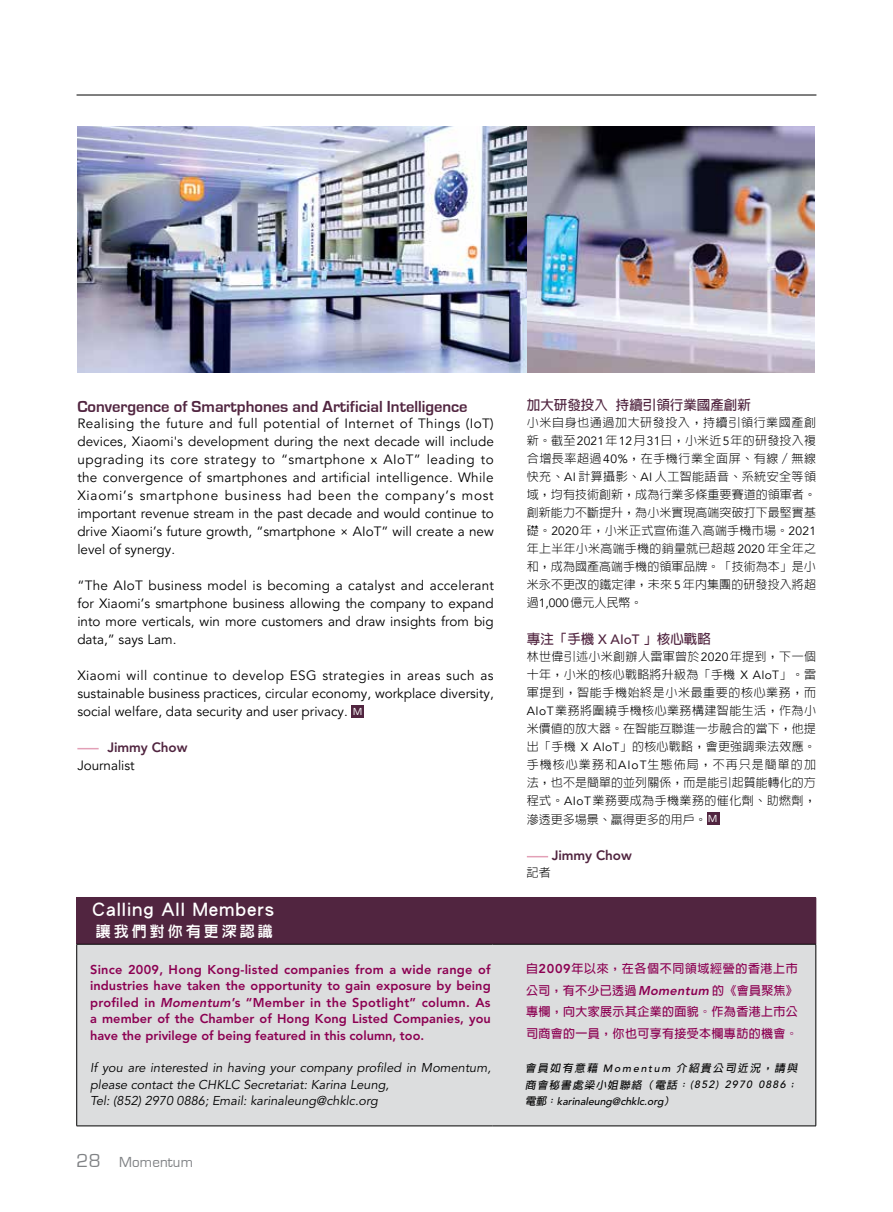
<style>
.page{position:relative;width:893px;height:1212px;background:#fff}
.page>*{position:absolute;margin:0;border:0;box-sizing:border-box;transform-origin:0 0}
.t1{font:18px "Li Hei Pro";letter-spacing:.05em;color:#fff}
.t2{font:700 16.5px "Eurostile";color:#512540}
.t3{font:15px "Eurostile";letter-spacing:.01em;color:#808285}
.t4{font:800 15px "AR Hei B5";letter-spacing:.2em;color:#fff}
.t5{font:13.5px/18px "Avenir";color:#000;text-align:justify}
.t6{font:700 13.5px "AR Hei B5";color:#512540}
.t7{font:800 13.5px "Avenir";letter-spacing:-.005em;color:#512540}
.t8{font:800 12.75px/16.5px "Avenir";color:#8c0052;text-align:justify}
.t9{font:italic 12.75px/16.5px "Avenir LT Std";color:#000}
.t10{font:300 12px/18px "AR Hei B5";letter-spacing:.005em;color:#000;text-align:justify}
.t11{font:700 12px/21.6px "AR Hei B5";letter-spacing:.03em;color:#8c0052;text-align:justify}
.t12{font:italic 700 10.5px/16.5px "AR Hei B5";color:#000}
.t13{font:italic 500 10.5px "Avenir LT Std";color:#000}
.s1{font-family:"Eurostile";font-size:10.5px;color:#fff}
.s2{font-style:italic}
.s3{font-size:19.5px}
.s4{font-family:"Avenir";font-weight:400}
.s5{font-family:"Avenir";font-weight:500}
.s6{font-family:"Eurostile";font-weight:400;font-size:10.5px;color:#fff}
.s7{font-family:"Avenir";font-weight:800;font-size:12.75px}
.s8{font-family:"Avenir";font-weight:800;font-style:italic;font-size:12.75px}
.s9{font-family:"Avenir LT Std";font-weight:500}
.s10{font-family:"AR Hei B5";font-weight:700}
</style>
<div class="page">
<hr style="left:77px;top:95px;width:739px;height:1px;background:#000">
<div style="left:707px;top:813px;width:12px;height:12px;background:#512540"></div>
<svg style="left:527px;top:856px;width:21px;height:1px"></svg>
<div style="left:352px;top:706px;width:12px;height:12px;background:#512540"></div>
<svg style="left:77px;top:748px;width:22px;height:1px"></svg>
<div style="left:77px;top:897px;width:739px;height:47px;background:#512540"></div>
<div style="left:77px;top:945px;width:739px;height:180px;background:#dcddde"></div>
<hr style="left:816px;top:898px;width:1px;height:46px;background:#512540">
<hr style="left:76px;top:898px;width:1px;height:46px;background:#512540">
<hr style="left:77px;top:944px;width:415px;height:1px;background:#000">
<hr style="left:492px;top:944px;width:324px;height:1px;background:#000">
<hr style="left:76px;top:944px;width:1px;height:182px;background:#000">
<hr style="left:816px;top:944px;width:1px;height:182px;background:#000">
<hr style="left:77px;top:1125px;width:415px;height:1px;background:#000">
<hr style="left:492px;top:1125px;width:324px;height:1px;background:#000">
<img style="left:78px;top:127px;width:449px;height:246px">
<img style="left:527px;top:127px;width:288px;height:246px">
<p class="t2" style="left:77px;top:398px;width:392px">Convergence of Smartphones and Artificial Intelligence</p>
<p class="t5" style="left:77px;top:415px;width:418px">Realising the future and full potential of Internet of Things (IoT) devices, Xiaomi's development during the next decade will include upgrading its core strategy to “smartphone x AIoT” leading to the convergence of smartphones and artificial intelligence. While Xiaomi’s smartphone business had been the company’s most important revenue stream in the past decade and would continue to drive Xiaomi’s future growth, “smartphone × AIoT” will create a new level of synergy.</p>
<p class="t5" style="left:77px;top:577px;width:418px">“The AIoT business model is becoming a catalyst and accelerant for Xiaomi’s smartphone business allowing the company to expand into more verticals, win more customers and draw insights from big data,” says Lam.</p>
<p class="t5" style="left:77px;top:667px;width:418px">Xiaomi will continue to develop ESG strategies in areas such as sustainable business practices, circular economy, workplace diversity, social welfare, data security and user privacy. <span class="s1">M</span></p>
<p class="t7" style="left:107px;top:739px;width:82px">Jimmy Chow</p>
<p class="t5" style="left:77px;top:757px;width:59px">Journalist</p>
<h1 class="t1" style="left:92px;top:900px;width:183px">Calling All Members</h1>
<p class="t4" style="left:96px;top:924px;width:178px">讓我們對你有更深認識</p>
<p class="t8" style="left:90px;top:961px;width:402px">Since 2009, Hong Kong-listed companies from a wide range of industries have taken the opportunity to gain exposure by being profiled in <span class="s2">Momentum</span>’s “Member in the Spotlight” column. As a member of the Chamber of Hong Kong Listed Companies, you have the privilege of being featured in this column, too.</p>
<p class="t9" style="left:90px;top:1060px;width:402px">If you are interested in having your company profiled in Momentum, please contact the CHKLC Secretariat: Karina Leung,<br>Tel: (852) 2970 0886; Email: karinaleung@chklc.org</p>
<p class="t3" style="left:77px;top:1154px;width:118px"><span class="s3">28</span> Momentum</p>
<p class="t6" style="left:527px;top:398px;width:226px">加大研發投入 持續引領行業國產創新</p>
<p class="t10" style="left:527px;top:413px;width:291px">小米自身也通過加大研發投入，持續引領行業國產創新。截至<span class="s4">2021</span>年<span class="s4">12</span>月<span class="s4">31</span>日，小米近<span class="s4">5</span>年的研發投入複合增長率超過<span class="s4">40%</span>，在手機行業全面屏、有線／無線快充、<span class="s4">AI</span> 計算攝影、<span class="s4">AI</span> 人工智能語音、系統安全等領域，均有技術創新，成為行業多條重要賽道的領軍者。創新能力不斷提升，為小米實現高端突破打下最堅實基礎。<span class="s4">2020</span>年，小米正式宣佈進入高端手機市場。<span class="s4">2021</span>年上半年小米高端手機的銷量就已超越 <span class="s4">2020</span> 年全年之和，成為國產高端手機的領軍品牌。「技術為本」是小米永不更改的鐵定律，未來 <span class="s4">5</span> 年內集團的研發投入將超過<span class="s4">1,000</span>億元人民幣。</p>
<p class="t6" style="left:527px;top:632px;width:186px">專注「手機 <span class="s5">X AIoT</span> 」核心戰略</p>
<p class="t10" style="left:527px;top:647px;width:291px">林世偉引述小米創辦人雷軍曾於<span class="s4">2020</span>年提到，下一個十年，小米的核心戰略將升級為「手機 <span class="s4">X AIoT</span>」。雷軍提到，智能手機始終是小米最重要的核心業務，而<span class="s4">AIoT</span>業務將圍繞手機核心業務構建智能生活，作為小米價值的放大器。在智能互聯進一步融合的當下，他提出「手機 <span class="s4">X AIoT</span>」的核心戰略，會更強調乘法效應。手機核心業務和<span class="s4">AIoT</span>生態佈局，不再只是簡單的加法，也不是簡單的並列關係，而是能引起質能轉化的方程式。<span class="s4">AIoT</span>業務要成為手機業務的催化劑、助燃劑，滲透更多場景、贏得更多的用戶。<span class="s6">M</span></p>
<p class="t7" style="left:552px;top:847px;width:82px">Jimmy Chow</p>
<p class="t10" style="left:527px;top:863px;width:25px">記者</p>
<p class="t11" style="left:526px;top:958px;width:273px">自<span class="s7">2009</span>年以來，在各個不同領域經營的香港上市公司，有不少已透過<span class="s8">Momentum</span>的《會員聚焦》專欄，向大家展示其企業的面貌。作為香港上市公司商會的一員，你也可享有接受本欄專訪的機會。</p>
<p class="t12" style="left:525px;top:1060px;width:275px">會員如有意藉 <span class="s9">Momentum</span> 介紹貴公司近況，請與商會秘書處梁小姐聯絡（電話﹕<span class="s9">(852) 2970 0886</span>﹔</p>
<p class="t13" style="left:525px;top:1095px;width:152px"><span class="s10">電郵﹕</span>karinaleung@chklc.org<span class="s10">）</span></p>
</div>
